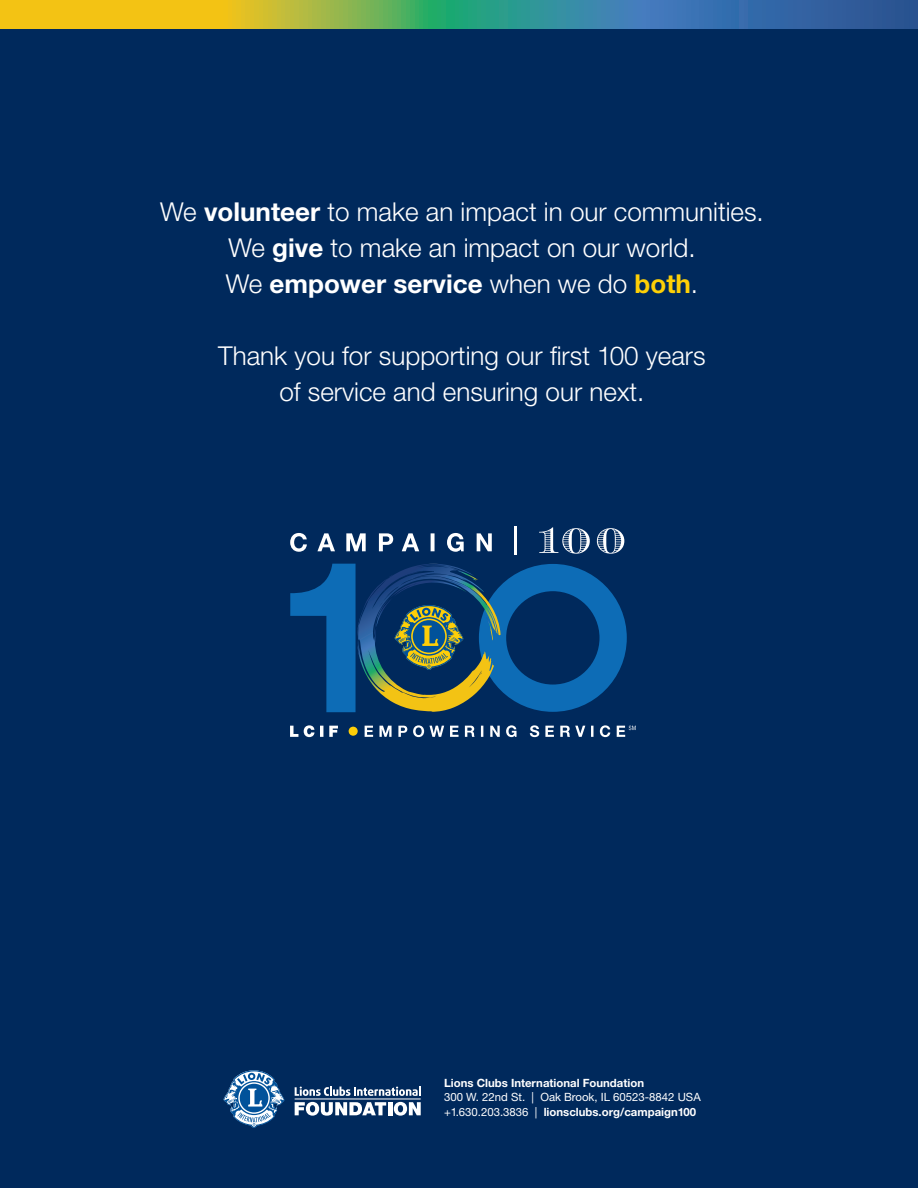
<style>
.page{position:relative;width:918px;height:1188px;background:#00295c}
.page>*{position:absolute;margin:0;border:0;box-sizing:border-box;transform-origin:0 0}
.Chart_black{font:300 26.1px/36px "Helvetica Neue LT Std";color:#fff;text-align:center}
.Chart_black-2{font:700 26.1px "Helvetica Neue LT Std";color:#fff}
.No_Spacing{font:700 11.4px "Helvetica Neue LT Std";color:#fff}
.No_Spacing-2{font:11.4px "Helvetica Neue LT Std";color:#fff}
.s1{font-weight:700}
.s2{font-weight:300}
.s3{color:#fed006}
.s4{font-weight:400}
</style>
<div class="page">
<svg style="left:290px;top:564px;width:66px;height:148px"></svg>
<img style="left:458px;top:571px;width:11px;height:2px">
<svg style="left:498px;top:564px;width:129px;height:148px"></svg>
<img style="left:357px;top:573px;width:141px;height:139px">
<img style="left:415px;top:574px;width:86px;height:61px">
<img style="left:388px;top:597px;width:5px;height:30px">
<img style="left:390px;top:580px;width:77px;height:18px">
<img style="left:400px;top:571px;width:23px;height:7px">
<svg style="left:388px;top:574px;width:6px;height:4px"></svg>
<img style="left:357px;top:578px;width:31px;height:62px">
<svg style="left:539px;top:527px;width:85px;height:27px"></svg>
<svg style="left:395px;top:605px;width:68px;height:65px"></svg>
<svg style="left:290px;top:533px;width:202px;height:19px"></svg>
<svg style="left:349px;top:727px;width:9px;height:9px"></svg>
<svg style="left:290px;top:725px;width:48px;height:12px"></svg>
<hr style="left:514px;top:526px;width:3px;height:29px;background:#fff">
<svg style="left:365px;top:725px;width:271px;height:12px"></svg>
<svg style="left:0;top:0;width:918px;height:29px"></svg>
<svg style="left:295px;top:1087px;width:126px;height:9px"></svg>
<svg style="left:295px;top:1102px;width:91px;height:14px"></svg>
<hr style="left:388px;top:1102px;width:4px;height:13px;background:#fff">
<svg style="left:394px;top:1102px;width:27px;height:14px"></svg>
<hr style="left:295px;top:1099px;width:126px;height:1px;background:#fff">
<svg style="left:224px;top:1070px;width:60px;height:58px"></svg>
<p class="Chart_black" style="left:160px;top:193px;width:605px">We <span class="s1">volunteer</span> to make an impact in our communities.</p>
<p class="Chart_black" style="left:228px;top:229px;width:469px">We <span class="s1">give</span> to make an impact on our world.</p>
<p class="Chart_black-2" style="left:226px;top:268px;width:474px"><span class="s2">We</span> empower service <span class="s2">when we do</span> <span class="s3">both</span><span class="s2">.</span></p>
<p class="Chart_black" style="left:218px;top:337px;width:489px">Thank you for supporting our first 100 years of service and ensuring our next.</p>
<p class="No_Spacing" style="left:444px;top:1076px;width:202px">Lions Clubs International Foundation</p>
<p class="No_Spacing-2" style="left:444px;top:1091px;width:258px">300 W. 22nd St. | Oak Brook, IL 60523-8842 USA</p>
<p class="No_Spacing" style="left:444px;top:1105px;width:254px"><span class="s4">+1.630.203.3836 |</span> lionsclubs.org/campaign100</p>
</div>
